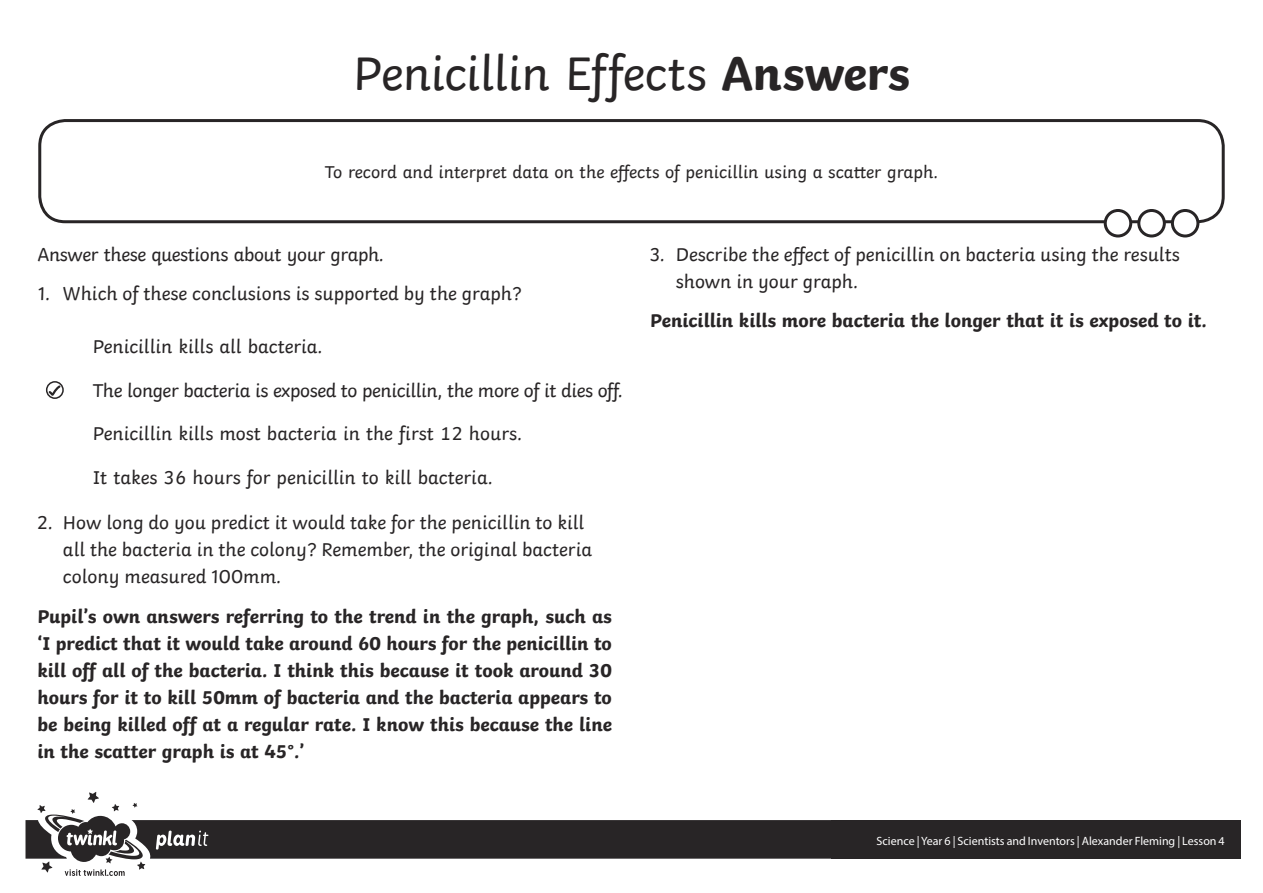
<style>
.page{position:relative;width:1263px;height:893px;background:#fff}
.page>*{position:absolute;margin:0;border:0;box-sizing:border-box;transform-origin:0 0}
.Heading_1{font:49.5px "Twinkl";letter-spacing:-.015em;color:#282526}
.KS2_Body_Copy{font:19.5px/27px "Twinkl";color:#282526}
.KS2_Body_Copy-2{font:700 19.5px/27px "Twinkl";color:#282526;text-align:justify}
.KS2_Body_Copy-3{font:19.5px "Twinkl";letter-spacing:-.02em;color:#282526}
.Aim{font:18px "Twinkl";color:#282526}
.Footer_Text{font:12px "Myriad Pro";color:#fff}
.s1{font-weight:700}
</style>
<div class="page">
<svg style="left:26px;top:792px;width:805px;height:84px"></svg>
<div style="left:831px;top:820px;width:410px;height:39px;background:#282526"></div>
<div style="left:38px;top:119px;width:1187px;height:104px;border:3px solid #282526;border-radius:26px"></div>
<div style="left:1105px;top:210px;width:26px;height:26px;background:#fff;border-radius:50%"></div>
<div style="left:1104px;top:209px;width:28px;height:28px;border:3px solid #282526;border-radius:50%"></div>
<div style="left:1139px;top:210px;width:25px;height:26px;background:#fff;border-radius:50%"></div>
<div style="left:1137px;top:209px;width:29px;height:28px;border:3px solid #282526;border-radius:50%"></div>
<div style="left:1172px;top:210px;width:26px;height:26px;background:#fff;border-radius:50%"></div>
<div style="left:1171px;top:209px;width:28px;height:28px;border:3px solid #282526;border-radius:50%"></div>
<svg style="left:48px;top:383px;width:15px;height:16px"></svg>
<div style="left:46px;top:381px;width:18px;height:18px;border:2px solid #282526;border-radius:50%"></div>
<p class="Heading_1" style="left:353px;top:35px;width:558px">Penicillin Effects <span class="s1">Answers</span></p>
<p class="Aim" style="left:325px;top:158px;width:615px">To record and interpret data on the effects of penicillin using a scatter graph.</p>
<p class="KS2_Body_Copy-3" style="left:37px;top:239px;width:348px">Answer these questions about your graph.</p>
<p class="KS2_Body_Copy" style="left:38px;top:279px;width:485px">1. Which of these conclusions is supported by the graph?</p>
<p class="KS2_Body_Copy" style="left:93px;top:331px;width:231px">Penicillin kills all bacteria.</p>
<p class="KS2_Body_Copy-3" style="left:93px;top:375px;width:532px">The longer bacteria is exposed to penicillin, the more of it dies off.</p>
<p class="KS2_Body_Copy" style="left:93px;top:418px;width:431px">Penicillin kills most bacteria in the first 12 hours.</p>
<p class="KS2_Body_Copy" style="left:93px;top:462px;width:401px">It takes 36 hours for penicillin to kill bacteria.</p>
<p class="KS2_Body_Copy" style="left:63px;top:507px;width:531px;text-indent:-26px">2. How long do you predict it would take for the penicillin to kill all the bacteria in the colony? Remember, the original bacteria colony measured 100mm.</p>
<p class="KS2_Body_Copy-2" style="left:37px;top:601px;width:576px">Pupil’s own answers referring to the trend in the graph, such as ‘I predict that it would take around 60 hours for the penicillin to kill off all of the bacteria. I think this because it took around 30 hours for it to kill 50mm of bacteria and the bacteria appears to be being killed off at a regular rate. I know this because the line in the scatter graph is at 45°.’</p>
<p class="KS2_Body_Copy" style="left:676px;top:239px;width:505px;text-indent:-26px">3. Describe the effect of penicillin on bacteria using the results shown in your graph.</p>
<p class="KS2_Body_Copy-2" style="left:650px;top:305px;width:558px">Penicillin kills more bacteria the longer that it is exposed to it.</p>
<p class="Footer_Text" style="left:876px;top:833px;width:350px">Science | Year 6 | Scientists and Inventors | Alexander Fleming | Lesson 4</p>
</div>
